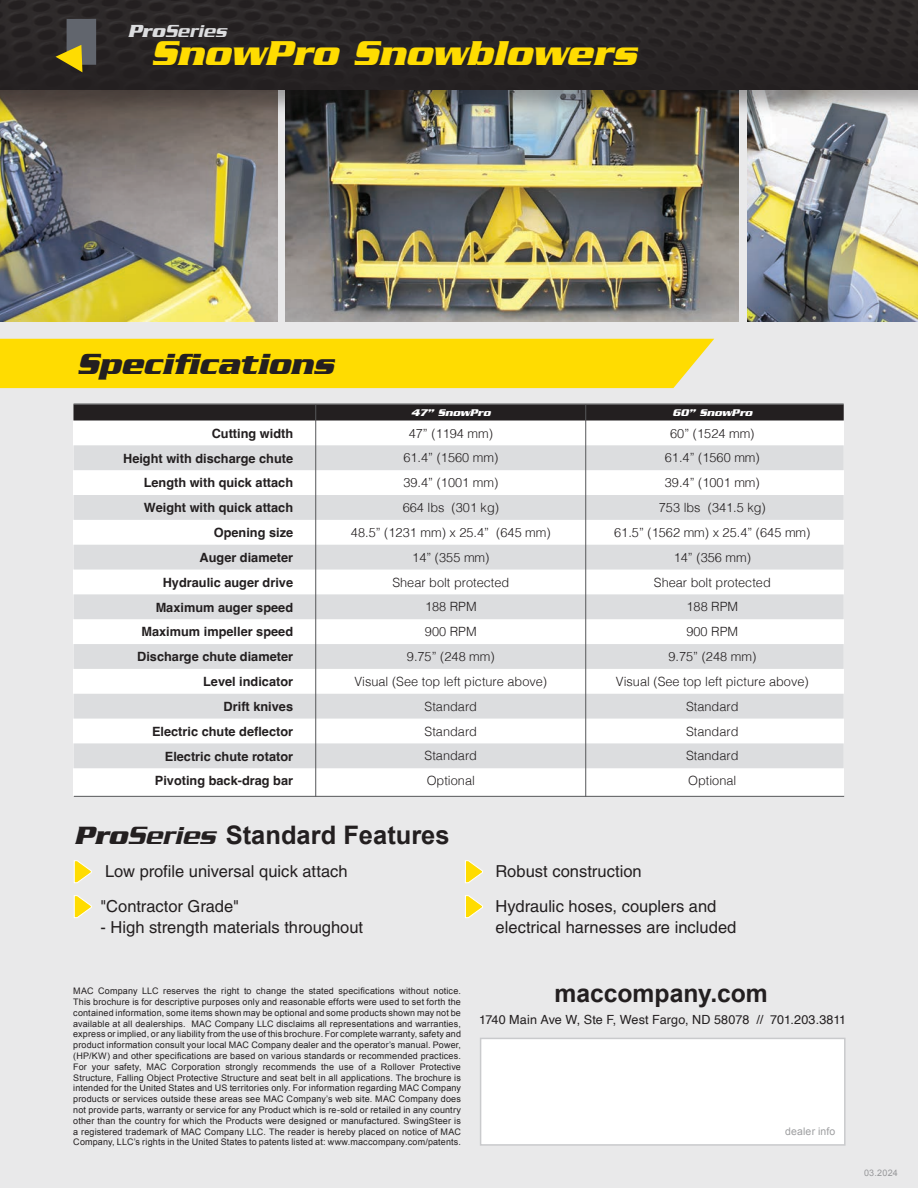
<style>
.page{position:relative;width:918px;height:1188px;background:#fff}
.page>*{position:absolute;margin:0;border:0;box-sizing:border-box;transform-origin:0 0}
.t1{font:italic 700 37.35px "Serpentine Pro";color:#ffdc01}
.t2{font:italic 700 31.5px "Serpentine Pro";color:#231f20}
.t3{font:700 25.5px "Arial";color:#231f20}
.t4{font:700 24.75px "Arial";color:#231f20}
.t5{font:italic 500 18.9px "Serpentine Pro";color:#dcdddf}
.t6{font:16.5px/21px "Helvetica LT Std";color:#231f20}
.Paragraph_Style_2{font:300 12.75px "Helvetica";color:#231f20}
.t7{font:700 12.75px "Helvetica";color:#231f20}
.t8{font:12.6px "Helvetica";letter-spacing:.01em;color:#231f20}
.t9{font:italic 700 10.5px "Serpentine Pro";color:#fff}
.t10{font:10.5px "Arial";letter-spacing:.015em;color:#717275}
.t11{font:9px/10.8px "Arial";letter-spacing:.015em;color:#231f20;text-align:justify}
.t12{font:9px "Arial";letter-spacing:.025em;color:#717275}
.s1{font-weight:700}
.s2{font-family:"Serpentine Pro";font-style:italic;font-size:27px}
.s3{font-family:"Serpentine Pro";font-weight:500;font-style:italic;font-size:27px}
</style>
<div class="page">
<div style="left:0;top:38px;width:918px;height:1150px;background:#e9e9ea"></div>
<div style="left:73px;top:404px;width:771px;height:392px;background:#fff"></div>
<img style="left:285px;top:176px;width:454px;height:146px">
<img style="left:0;top:176px;width:277px;height:146px">
<img style="left:747px;top:176px;width:171px;height:146px">
<div style="left:0;top:339px;width:714px;height:49px;background:#ffdc01"></div>
<div style="left:73px;top:405px;width:771px;height:16px;background:#231f20"></div>
<svg style="left:73px;top:445px;width:771px;height:274px;fill:#dcdddf"></svg>
<div style="left:73px;top:743px;width:771px;height:25px;background:#dcdddf"></div>
<hr style="left:73px;top:404px;width:771px;height:1px;background:#57585a">
<hr style="left:315px;top:405px;width:1px;height:392px;background:#57585a">
<hr style="left:585px;top:405px;width:1px;height:392px;background:#57585a">
<hr style="left:74px;top:796px;width:770px;height:1px;background:#57585a">
<img style="left:0;top:0;width:918px;height:176px">
<svg style="left:74px;top:895px;width:18px;height:23px"></svg>
<svg style="left:465px;top:895px;width:18px;height:23px"></svg>
<svg style="left:74px;top:860px;width:18px;height:23px"></svg>
<svg style="left:465px;top:860px;width:18px;height:23px"></svg>
<svg style="left:56px;top:19px;width:40px;height:53px;background:#6a6544"></svg>
<div style="left:480px;top:1038px;width:366px;height:108px;background:#fff;border:2px solid #c9cacc"></div>
<p class="t5" style="left:128px;top:21px;width:100px"><span class="s1">Pro</span>Series</p>
<p class="t1" style="left:151px;top:32px;width:488px">SnowPro Snowblowers</p>
<p class="t2" style="left:76px;top:345px;width:259px">Specifications</p>
<p class="t9" style="left:411px;top:406px;width:81px">47” SnowPro</p>
<p class="t9" style="left:673px;top:406px;width:81px">60” SnowPro</p>
<p class="t7" style="left:212px;top:425px;width:83px">Cutting width</p>
<p class="Paragraph_Style_2" style="left:409px;top:422px;width:86px">47” (1194 mm)</p>
<p class="Paragraph_Style_2" style="left:670px;top:422px;width:86px">60” (1524 mm)</p>
<p class="t7" style="left:123px;top:450px;width:172px">Height with discharge chute</p>
<p class="Paragraph_Style_2" style="left:403px;top:447px;width:96px">61.4” (1560 mm)</p>
<p class="Paragraph_Style_2" style="left:665px;top:447px;width:96px">61.4” (1560 mm)</p>
<p class="t7" style="left:144px;top:475px;width:151px">Length with quick attach</p>
<p class="Paragraph_Style_2" style="left:403px;top:472px;width:96px">39.4” (1001 mm)</p>
<p class="Paragraph_Style_2" style="left:665px;top:472px;width:96px">39.4” (1001 mm)</p>
<p class="t7" style="left:144px;top:500px;width:151px">Weight with quick attach</p>
<p class="Paragraph_Style_2" style="left:403px;top:497px;width:98px">664 lbs (301 kg)</p>
<p class="Paragraph_Style_2" style="left:659px;top:497px;width:108px">753 lbs (341.5 kg)</p>
<p class="t7" style="left:214px;top:525px;width:81px">Opening size</p>
<p class="Paragraph_Style_2" style="left:351px;top:521px;width:201px">48.5” (1231 mm) x 25.4” (645 mm)</p>
<p class="Paragraph_Style_2" style="left:614px;top:521px;width:198px">61.5” (1562 mm) x 25.4” (645 mm)</p>
<p class="t7" style="left:200px;top:550px;width:95px">Auger diameter</p>
<p class="Paragraph_Style_2" style="left:412px;top:546px;width:79px">14” (355 mm)</p>
<p class="Paragraph_Style_2" style="left:674px;top:546px;width:79px">14” (356 mm)</p>
<p class="t7" style="left:163px;top:574px;width:132px">Hydraulic auger drive</p>
<p class="Paragraph_Style_2" style="left:392px;top:571px;width:118px">Shear bolt protected</p>
<p class="Paragraph_Style_2" style="left:654px;top:571px;width:118px">Shear bolt protected</p>
<p class="t7" style="left:156px;top:599px;width:139px">Maximum auger speed</p>
<p class="Paragraph_Style_2" style="left:425px;top:596px;width:53px">188 RPM</p>
<p class="Paragraph_Style_2" style="left:687px;top:596px;width:53px">188 RPM</p>
<p class="t7" style="left:141px;top:624px;width:153px">Maximum impeller speed</p>
<p class="Paragraph_Style_2" style="left:425px;top:621px;width:53px">900 RPM</p>
<p class="Paragraph_Style_2" style="left:686px;top:621px;width:53px">900 RPM</p>
<p class="t7" style="left:137px;top:649px;width:157px">Discharge chute diameter</p>
<p class="Paragraph_Style_2" style="left:407px;top:646px;width:89px">9.75” (248 mm)</p>
<p class="Paragraph_Style_2" style="left:668px;top:646px;width:89px">9.75” (248 mm)</p>
<p class="t7" style="left:203px;top:674px;width:91px">Level indicator</p>
<p class="Paragraph_Style_2" style="left:354px;top:670px;width:194px">Visual (See top left picture above)</p>
<p class="Paragraph_Style_2" style="left:616px;top:670px;width:194px">Visual (See top left picture above)</p>
<p class="t7" style="left:224px;top:699px;width:71px">Drift knives</p>
<p class="Paragraph_Style_2" style="left:425px;top:695px;width:54px">Standard</p>
<p class="Paragraph_Style_2" style="left:686px;top:695px;width:54px">Standard</p>
<p class="t7" style="left:152px;top:723px;width:143px">Electric chute deflector</p>
<p class="Paragraph_Style_2" style="left:425px;top:720px;width:54px">Standard</p>
<p class="Paragraph_Style_2" style="left:686px;top:720px;width:54px">Standard</p>
<p class="t7" style="left:165px;top:748px;width:130px">Electric chute rotator</p>
<p class="Paragraph_Style_2" style="left:425px;top:745px;width:54px">Standard</p>
<p class="Paragraph_Style_2" style="left:686px;top:745px;width:54px">Standard</p>
<p class="t7" style="left:155px;top:773px;width:140px">Pivoting back-drag bar</p>
<p class="Paragraph_Style_2" style="left:427px;top:770px;width:50px">Optional</p>
<p class="Paragraph_Style_2" style="left:688px;top:770px;width:50px">Optional</p>
<p class="t3" style="left:74px;top:818px;width:377px"><span class="s2">Pro</span><span class="s3">Series</span> Standard Features</p>
<p class="t6" style="left:105px;top:861px;width:244px">Low profile universal quick attach</p>
<p class="t6" style="left:100px;top:896px;width:140px">"Contractor Grade"</p>
<p class="t6" style="left:100px;top:917px;width:264px">- High strength materials throughout</p>
<p class="t6" style="left:495px;top:861px;width:148px">Robust construction</p>
<p class="t6" style="left:496px;top:896px;width:242px">Hydraulic hoses, couplers and electrical harnesses are included</p>
<p class="t11" style="left:73px;top:986px;width:389px">MAC Company LLC reserves the right to change the stated specifications without notice.<br>This brochure is for descriptive purposes only and reasonable efforts were used to set forth the contained information, some items shown may be optional and some products shown may not be available at all dealerships. MAC Company LLC disclaims all representations and warranties, express or implied, or any liability from the use of this brochure. For complete warranty, safety and product information consult your local MAC Company dealer and the operator’s manual. Power, (HP/KW) and other specifications are based on various standards or recommended practices.<br>For your safety, MAC Corporation strongly recommends the use of a Rollover Protective Structure, Falling Object Protective Structure and seat belt in all applications. The brochure is intended for the United States and US territories only. For information regarding MAC Company products or services outside these areas see MAC Company’s web site. MAC Company does not provide parts, warranty or service for any Product which is re-sold or retailed in any country other than the country for which the Products were designed or manufactured. SwingSteer is a registered trademark of MAC Company LLC. The reader is hereby placed on notice of MAC Company, LLC’s rights in the United States to patents listed at: www.maccompany.com/patents.</p>
<p class="t4" style="left:554px;top:977px;width:215px">maccompany.com</p>
<p class="t8" style="left:479px;top:1010px;width:369px">1740 Main Ave W, Ste F, West Fargo, ND 58078 // 701.203.3811</p>
<p class="t10" style="left:785px;top:1125px;width:52px">dealer info</p>
<p class="t12" style="left:864px;top:1167px;width:35px">03.2024</p>
</div>
